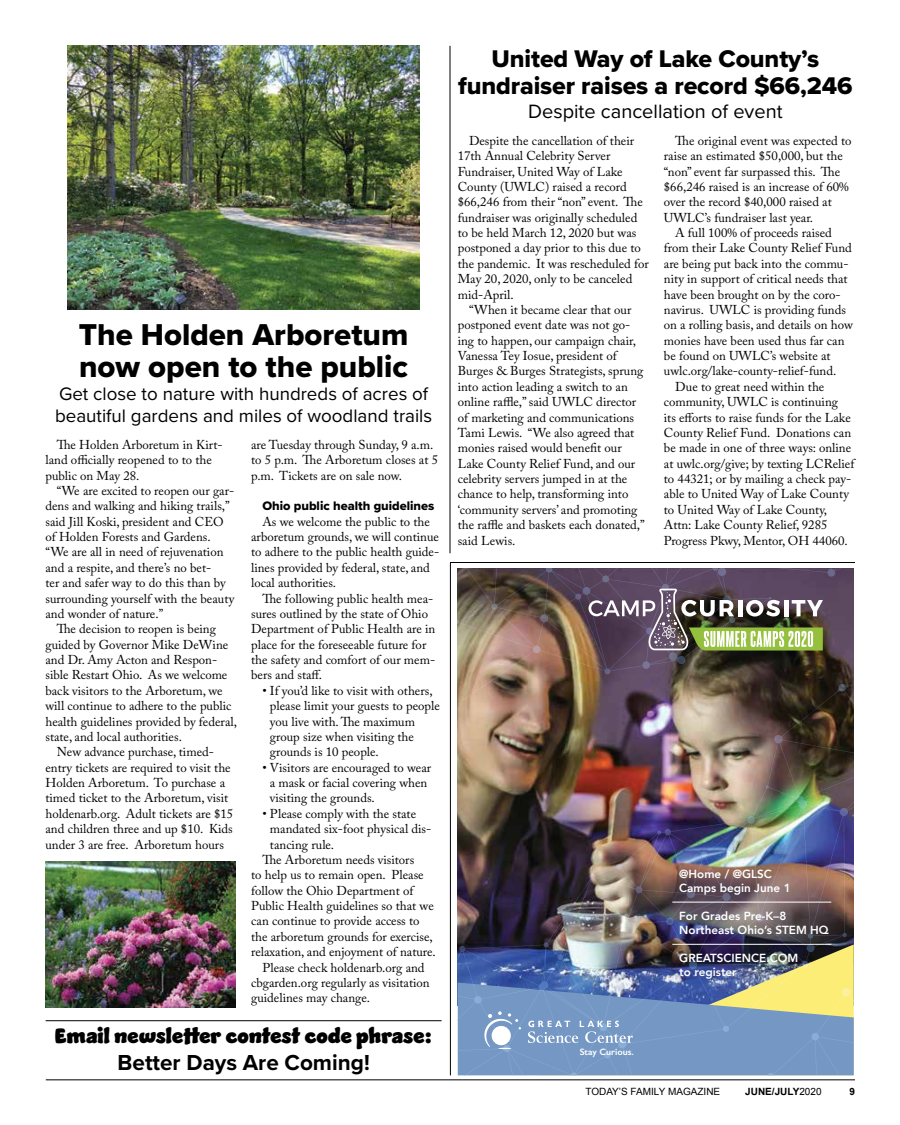
<style>
.page{position:relative;width:900px;height:1125px;background:#fff}
.page>*{position:absolute;margin:0;border:0;box-sizing:border-box;transform-origin:0 0}
.t1{font:31.25px/32.5px "Proxima Nova Extrabld";color:#000}
.t2{font:25px/27.5px "Proxima Nova Extrabld";letter-spacing:-.005em;color:#000;text-align:center}
.t3{font:700 22.5px "Proxima Nova";color:#000}
.t4{font:21.25px "Jumble";color:#000}
.t5{font:20px "Proxima Nova";color:#000}
.t6{font:18.75px/22.5px "Proxima Nova";color:#000}
.t7{font:12.75px/15.4px "Adobe Caslon Pro";color:#000}
.t8{font:12.75px "Proxima Nova Extrabld";color:#000}
.t9{font:800 11.75px/14.1px "Avenir";color:#fff}
.t10{font:10px "Arial";color:#000}
.t11{font:700 10px "Arial";color:#000}
.t12{font:600 9.25px "Gill Sans";color:#fff}
.s1{font-weight:400}
</style>
<div class="page">
<hr style="left:46px;top:1080px;width:809px;height:1px;background:#000">
<img style="left:458px;top:569px;width:131px;height:79px">
<img style="left:458px;top:648px;width:396px;height:335px">
<hr style="left:672px;top:902px;width:159px;height:1px;background:#fff">
<hr style="left:672px;top:944px;width:159px;height:1px;background:#fff">
<svg style="left:458px;top:983px;width:396px;height:93px;background:#839fbd"></svg>
<svg style="left:589px;top:569px;width:265px;height:82px;background:#6f6668"></svg>
<hr style="left:450px;top:562px;width:405px;height:1px;background:#000">
<hr style="left:450px;top:563px;width:1px;height:512px;background:#000">
<img style="left:45px;top:862px;width:191px;height:145px">
<img style="left:68px;top:46px;width:351px;height:263px">
<hr style="left:450px;top:46px;width:1px;height:507px;background:#000">
<hr style="left:46px;top:1021px;width:396px;height:1px;background:#000">
<h1 class="t1" style="left:79px;top:318px;width:331px">The Holden Arboretum now open to the public</h1>
<h3 class="t6" style="left:55px;top:381px;width:379px">Get close to nature with hundreds of acres of beautiful gardens and miles of woodland trails</h3>
<p class="t7" style="left:45px;top:437px;width:179px;text-indent:11px">The Holden Arboretum in Kirt&shy;land officially reopened to to the public on May 28.</p>
<p class="t7" style="left:45px;top:483px;width:190px;text-indent:11px">“We are excited to reopen our gar&shy;dens and walking and hiking trails,” said Jill Koski, president and CEO of Holden Forests and Gardens. “We are all in need of rejuvenation and a respite, and there’s no bet-<br>ter and safer way to do this than by surrounding yourself with the beauty and wonder of nature.”</p>
<p class="t7" style="left:57px;top:621px;width:161px">The decision to reopen is being</p>
<p class="t7" style="left:45px;top:637px;width:184px">guided by Governor Mike DeWine</p>
<p class="t7" style="left:45px;top:652px;width:173px">and Dr. Amy Acton and Respon-</p>
<p class="t7" style="left:45px;top:667px;width:184px">sible Restart Ohio. As we welcome</p>
<p class="t7" style="left:45px;top:683px;width:179px">back visitors to the Arboretum, we</p>
<p class="t7" style="left:45px;top:698px;width:188px">will continue to adhere to the public</p>
<p class="t7" style="left:45px;top:713px;width:193px">health guidelines provided by federal,</p>
<p class="t7" style="left:45px;top:729px;width:138px">state, and local authorities.</p>
<p class="t7" style="left:57px;top:744px;width:159px">New advance purchase, timed-</p>
<p class="t7" style="left:45px;top:760px;width:187px">entry tickets are required to visit the</p>
<p class="t7" style="left:45px;top:775px;width:181px">Holden Arboretum. To purchase a</p>
<p class="t7" style="left:45px;top:790px;width:184px">timed ticket to the Arboretum, visit</p>
<p class="t7" style="left:45px;top:806px;width:189px">holdenarb.org. Adult tickets are $15</p>
<p class="t7" style="left:45px;top:821px;width:189px">and children three and up $10. Kids</p>
<p class="t7" style="left:45px;top:836px;width:180px">under 3 are free. Arboretum hours</p>
<p class="t7" style="left:251px;top:437px;width:188px">are Tuesday through Sunday, 9 a.m. to 5 p.m. The Arboretum closes at 5 p.m. Tickets are on sale now.</p>
<p class="t8" style="left:262px;top:497px;width:174px">Ohio public health guidelines</p>
<p class="t7" style="left:251px;top:514px;width:190px;text-indent:11px">As we welcome the public to the arboretum grounds, we will continue to adhere to the public health guide&shy;lines provided by federal, state, and local authorities.</p>
<p class="t7" style="left:251px;top:590px;width:186px;text-indent:11px">The following public health mea&shy;sures outlined by the state of Ohio<br>Department of Public Health are in place for the foreseeable future for the safety and comfort of our mem&shy;bers and staff.</p>
<p class="t7" style="left:270px;top:683px;width:171px;text-indent:-8px">• If you’d like to visit with others, please limit your guests to people you live with. The maximum group size when visiting the grounds is 10 people.</p>
<p class="t7" style="left:270px;top:760px;width:163px;text-indent:-7px">• Visitors are encouraged to wear a mask or facial covering when visiting the grounds.</p>
<p class="t7" style="left:262px;top:806px;width:155px">• Please comply with the state</p>
<p class="t7" style="left:270px;top:821px;width:163px">mandated six-foot physical dis-</p>
<p class="t7" style="left:270px;top:836px;width:66px">tancing rule.</p>
<p class="t7" style="left:262px;top:852px;width:153px">The Arboretum needs visitors</p>
<p class="t7" style="left:251px;top:867px;width:174px">to help us to remain open. Please</p>
<p class="t7" style="left:251px;top:883px;width:164px">follow the Ohio Department of</p>
<p class="t7" style="left:251px;top:898px;width:184px">Public Health guidelines so that we</p>
<p class="t7" style="left:251px;top:913px;width:170px">can continue to provide access to</p>
<p class="t7" style="left:251px;top:929px;width:183px">the arboretum grounds for exercise,</p>
<p class="t7" style="left:251px;top:944px;width:186px">relaxation, and enjoyment of nature.</p>
<p class="t7" style="left:262px;top:959px;width:164px">Please check holdenarb.org and</p>
<p class="t7" style="left:251px;top:975px;width:180px">cbgarden.org regularly as visitation</p>
<p class="t7" style="left:251px;top:990px;width:120px">guidelines may change.</p>
<h3 class="t4" style="left:55px;top:1020px;width:379px">Email newsletter contest code phrase:</h3>
<h3 class="t3" style="left:118px;top:1046px;width:254px">Better Days Are Coming!</h3>
<h2 class="t2" style="left:458px;top:44px;width:396px">United Way of Lake County’s fundraiser raises a record $66,246</h2>
<h3 class="t5" style="left:528px;top:97px;width:256px">Despite cancellation of event</h3>
<p class="t7" style="left:458px;top:133px;width:193px;text-indent:11px">Despite the cancellation of their<br>17th Annual Celebrity Server<br>Fundraiser, United Way of Lake<br>County (UWLC) raised a record $66,246 from their “non” event. The fundraiser was originally scheduled to be held March 12, 2020 but was postponed a day prior to this due to the pandemic. It was rescheduled for<br>May 20, 2020, only to be canceled mid-April.</p>
<p class="t7" style="left:458px;top:302px;width:189px;text-indent:11px">“When it became clear that our postponed event date was not go&shy;ing to happen, our campaign chair,<br>Vanessa Tey Iosue, president of<br>Burges &amp; Burges Strategists, sprung into action leading a switch to an online raffle,” said UWLC director of marketing and communications<br>Tami Lewis. “We also agreed that monies raised would benefit our<br>Lake County Relief Fund, and our celebrity servers jumped in at the chance to help, transforming into ‘community servers’ and promoting the raffle and baskets each donated,” said Lewis.</p>
<p class="t7" style="left:675px;top:133px;width:178px">The original event was expected to</p>
<p class="t7" style="left:664px;top:148px;width:180px">raise an estimated $50,000, but the</p>
<p class="t7" style="left:664px;top:163px;width:178px">“non” event far surpassed this. The</p>
<p class="t7" style="left:664px;top:179px;width:186px">$66,246 raised is an increase of 60%</p>
<p class="t7" style="left:664px;top:194px;width:169px">over the record $40,000 raised at</p>
<p class="t7" style="left:664px;top:210px;width:151px">UWLC’s fundraiser last year.</p>
<p class="t7" style="left:675px;top:225px;width:158px">A full 100% of proceeds raised</p>
<p class="t7" style="left:664px;top:240px;width:190px">from their Lake County Relief Fund</p>
<p class="t7" style="left:664px;top:256px;width:186px">are being put back into the commu-</p>
<p class="t7" style="left:664px;top:271px;width:185px">nity in support of critical needs that</p>
<p class="t7" style="left:664px;top:286px;width:178px">have been brought on by the coro-</p>
<p class="t7" style="left:664px;top:302px;width:184px">navirus. UWLC is providing funds</p>
<p class="t7" style="left:664px;top:317px;width:190px">on a rolling basis, and details on how</p>
<p class="t7" style="left:664px;top:333px;width:182px">monies have been used thus far can</p>
<p class="t7" style="left:664px;top:348px;width:168px">be found on UWLC’s website at</p>
<p class="t7" style="left:664px;top:363px;width:174px">uwlc.org/lake-county-relief-fund.</p>
<p class="t7" style="left:675px;top:379px;width:151px">Due to great need within the</p>
<p class="t7" style="left:664px;top:394px;width:176px">community, UWLC is continuing</p>
<p class="t7" style="left:664px;top:409px;width:188px">its efforts to raise funds for the Lake</p>
<p class="t7" style="left:664px;top:425px;width:189px">County Relief Fund. Donations can</p>
<p class="t7" style="left:664px;top:440px;width:189px">be made in one of three ways: online</p>
<p class="t7" style="left:664px;top:456px;width:192px">at uwlc.org/give; by texting LCRelief</p>
<p class="t7" style="left:664px;top:471px;width:189px">to 44321; or by mailing a check pay-</p>
<p class="t7" style="left:664px;top:486px;width:187px">able to United Way of Lake County</p>
<p class="t7" style="left:664px;top:502px;width:165px">to United Way of Lake County,</p>
<p class="t7" style="left:664px;top:517px;width:165px">Attn: Lake County Relief, 9285</p>
<p class="t7" style="left:664px;top:532px;width:185px">Progress Pkwy, Mentor, OH 44060.</p>
<p class="t12" style="left:580px;top:1046px;width:56px">Stay Curious.</p>
<p class="t9" style="left:679px;top:867px;width:113px">@Home / @GLSC<br>Camps begin June 1</p>
<p class="t9" style="left:679px;top:909px;width:151px">For Grades Pre-K–8<br>Northeast Ohio’s STEM HQ</p>
<p class="t9" style="left:679px;top:951px;width:121px">GREATSCIENCE.COM to register</p>
<p class="t10" style="left:585px;top:1085px;width:136px">TODAY’S FAMILY MAGAZINE</p>
<p class="t11" style="left:745px;top:1085px;width:78px">JUNE/JULY<span class="s1">2020</span></p>
<p class="t11" style="left:849px;top:1085px;width:7px">9</p>
</div>
